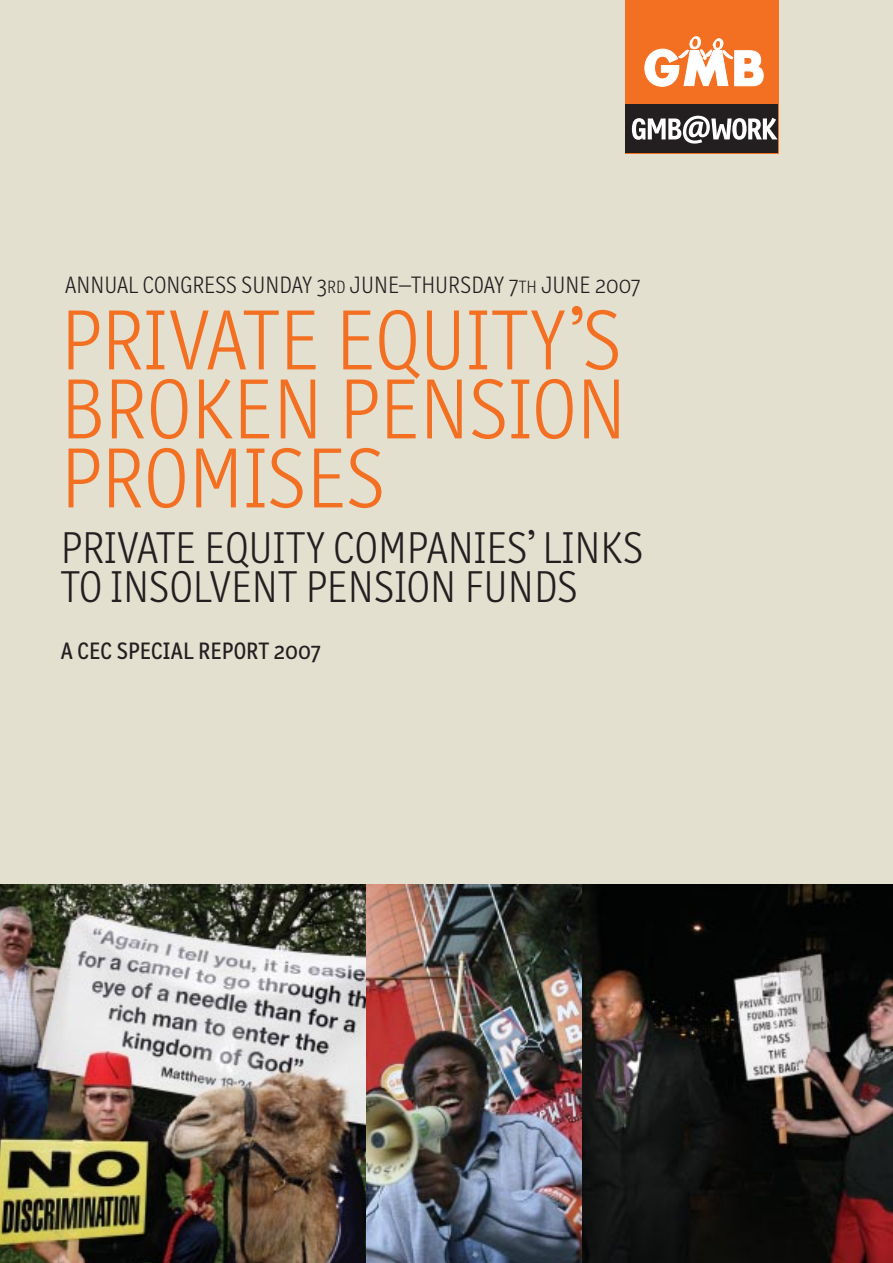
<style>
.page{position:relative;width:893px;height:1263px;background:#e4e0d0}
.page>*{position:absolute;margin:0;border:0;box-sizing:border-box;transform-origin:0 0}
.t1{font:300 85.95px/69px "Letter Gothic Text";color:#f36f21;text-align:justify}
.t2{font:300 45px/39px "Letter Gothic Text";color:#231f20}
.t3{font:300 24px "Letter Gothic Text";color:#231f20}
.t4{font:24px "Letter Gothic Text";color:#231f20}
.s1{font-size:18px}
</style>
<div class="page">
<div style="left:625px;top:0;width:153px;height:153px;background:#f36f21"></div>
<div style="left:625px;top:104px;width:153px;height:49px;background:#231f20"></div>
<svg style="left:632px;top:115px;width:146px;height:29px"></svg>
<svg style="left:644px;top:36px;width:119px;height:50px"></svg>
<img style="left:366px;top:884px;width:217px;height:379px">
<svg style="left:583px;top:884px;width:310px;height:379px;background:#2b2523"></svg>
<img style="left:0;top:884px;width:366px;height:379px">
<p class="t3" style="left:65px;top:276px;width:577px">ANNUAL CONGRESS SUNDAY 3<span class="s1">RD</span> JUNE–THURSDAY 7<span class="s1">TH</span> JUNE 2007</p>
<h1 class="t1" style="left:61px;top:316px;width:567px">PRIVATE EQUITY’S BROKEN PENSION PROMISES</h1>
<p class="t2" style="left:61px;top:534px;width:584px">PRIVATE EQUITY COMPANIES’ LINKS<br>TO INSOLVENT PENSION FUNDS</p>
<p class="t4" style="left:61px;top:643px;width:262px">A CEC SPECIAL REPORT 2007</p>
</div>
